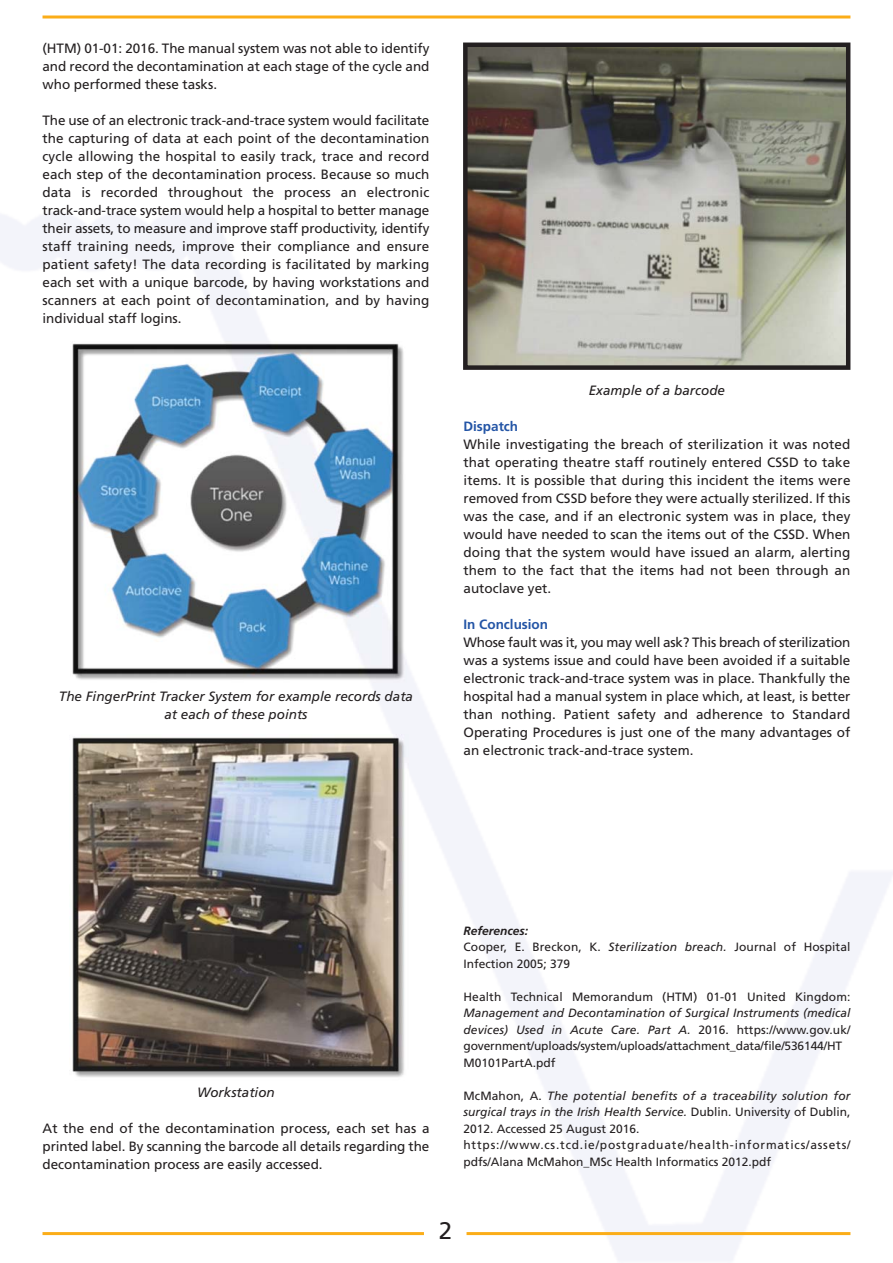
<style>
.page{position:relative;width:893px;height:1263px;background:#fff}
.page>*{position:absolute;margin:0;border:0;box-sizing:border-box;transform-origin:0 0}
.t1{font:24px "Frutiger";color:#231f20}
.t2{font:13.5px/18px "Frutiger";color:#231f20;text-align:justify}
.t3{font:italic 13.5px/18px "Frutiger";color:#231f20;text-align:center}
.t4{font:700 13.5px "Frutiger";color:#2455a6}
.t5{font:12px/16.5px "Frutiger";color:#231f20}
.s1{font-weight:700;font-style:italic}
.s2{font-style:italic}
</style>
<div class="page">
<img style="left:0;top:170px;width:893px;height:1091px">
<hr style="left:43px;top:1232px;width:381px;height:3px;background:#fbad18">
<hr style="left:466px;top:1232px;width:384px;height:3px;background:#fbad18">
<hr style="left:43px;top:16px;width:807px;height:3px;background:#fbad18">
<img style="left:468px;top:48px;width:377px;height:317px">
<div style="left:463px;top:43px;width:387px;height:327px;border:4px solid #231f20"></div>
<p class="t2" style="left:43px;top:40px;width:388px">(HTM) 01-01: 2016. The manual system was not able to identify and record the decontamination at each stage of the cycle and who performed these tasks.</p>
<p class="t2" style="left:43px;top:112px;width:388px">The use of an electronic track-and-trace system would facilitate the capturing of data at each point of the decontamination cycle allowing the hospital to easily track, trace and record each step of the decontamination process. Because so much data is recorded throughout the process an electronic track-and-trace system would help a hospital to better manage their assets, to measure and improve staff productivity, identify staff training needs, improve their compliance and ensure patient safety! The data recording is facilitated by marking each set with a unique barcode, by having workstations and scanners at each point of decontamination, and by having individual staff logins.</p>
<p class="t3" style="left:59px;top:688px;width:356px">The FingerPrint Tracker System for example records data at each of these points</p>
<p class="t3" style="left:589px;top:382px;width:138px">Example of a barcode</p>
<p class="t4" style="left:463px;top:421px;width:56px">Dispatch</p>
<p class="t2" style="left:463px;top:436px;width:388px">While investigating the breach of sterilization it was noted that operating theatre staff routinely entered CSSD to take items. It is possible that during this incident the items were removed from CSSD before they were actually sterilized. If this was the case, and if an electronic system was in place, they would have needed to scan the items out of the CSSD. When doing that the system would have issued an alarm, alerting them to the fact that the items had not been through an autoclave yet.</p>
<p class="t4" style="left:463px;top:619px;width:86px">In Conclusion</p>
<p class="t2" style="left:463px;top:634px;width:388px">Whose fault was it, you may well ask? This breach of sterilization was a systems issue and could have been avoided if a suitable electronic track-and-trace system was in place. Thankfully the hospital had a manual system in place which, at least, is better than nothing. Patient safety and adherence to Standard Operating Procedures is just one of the many advantages of an electronic track-and-trace system.</p>
<p class="t3" style="left:197px;top:1084px;width:79px">Workstation</p>
<p class="t2" style="left:43px;top:1120px;width:388px">At the end of the decontamination process, each set has a printed label. By scanning the barcode all details regarding the decontamination process are easily accessed.</p>
<p class="t5" style="left:463px;top:923px;width:388px"><span class="s1">References:<br></span>Cooper, E. Breckon, K. <span class="s2">Sterilization breach.</span> Journal of Hospital<br>Infection 2005; 379</p>
<p class="t5" style="left:463px;top:989px;width:388px">Health Technical Memorandum (HTM) 01-01 United Kingdom:</p>
<p class="t5" style="left:463px;top:1006px;width:388px"><span class="s2">Management and Decontamination of Surgical Instruments (medical devices) Used in Acute Care. Part A.</span> 2016. https://www.gov.uk/ government/uploads/system/uploads/attachment_data/file/536144/HT M0101PartA.pdf</p>
<p class="t5" style="left:463px;top:1088px;width:388px">McMahon, A. <span class="s2">The potential benefits of a traceability solution for surgical trays in the Irish Health Service.</span> Dublin. University of Dublin, 2012. Accessed 25 August 2016. https://www.cs.tcd.ie/postgraduate/health-informatics/assets/ pdfs/Alana McMahon_MSc Health Informatics 2012.pdf</p>
<h1 class="t1" style="left:439px;top:1221px;width:15px">2</h1>
</div>
